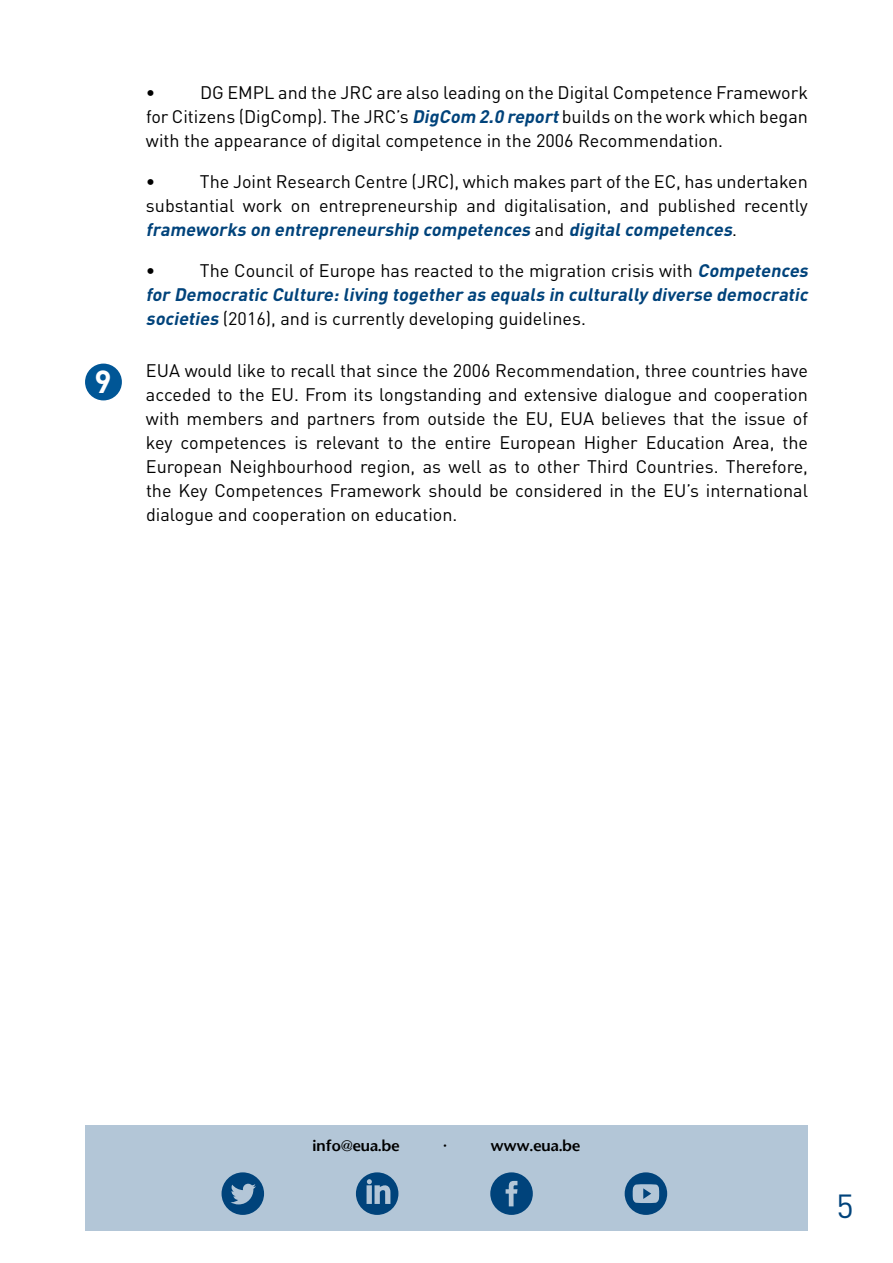
<style>
.page{position:relative;width:893px;height:1263px;background:#fff}
.page>*{position:absolute;margin:0;border:0;box-sizing:border-box;transform-origin:0 0}
.t1{font:33px "DIN Pro";color:#00437b}
.t2{font:700 31.5px "DIN Pro";color:#fff}
.t3{font:18px/24px "DIN Pro";color:#000;text-align:justify}
.t4{font:15px "Stone Sans Semi Boold";letter-spacing:-.025em;color:#000}
.s1{font-weight:700;font-style:italic;color:#00437b}
</style>
<div class="page">
<div style="left:85px;top:1125px;width:723px;height:106px;background:#b3c6d7"></div>
<svg style="left:222px;top:1172px;width:42px;height:43px"></svg>
<svg style="left:356px;top:1172px;width:42px;height:43px"></svg>
<svg style="left:490px;top:1172px;width:43px;height:43px"></svg>
<svg style="left:625px;top:1172px;width:42px;height:43px"></svg>
<div style="left:85px;top:364px;width:37px;height:36px;background:#005696;border-radius:50%"></div>
<p class="t3" style="left:146px;top:80px;width:663px;text-indent:54px">DG EMPL and the JRC are also leading on the Digital Competence Framework for Citizens (DigComp). The JRC’s <span class="s1">DigCom 2.0 report</span>builds on the work which began with the appearance of digital competence in the 2006 Recommendation.</p>
<p class="t3" style="left:146px;top:169px;width:11px">•</p>
<p class="t3" style="left:146px;top:80px;width:11px">•</p>
<p class="t3" style="left:146px;top:169px;width:663px;text-indent:54px">The Joint Research Centre (JRC), which makes part of the EC, has undertaken substantial work on entrepreneurship and digitalisation, and published recently <span class="s1">frameworks on entrepreneurship competences</span> a n d <span class="s1">digitalcompetences</span>.</p>
<p class="t3" style="left:146px;top:258px;width:11px">•</p>
<p class="t3" style="left:146px;top:258px;width:667px;text-indent:54px">The Council of Europe has reacted to the migration crisis with <span class="s1">Competences for Democratic Culture:living together as equals in culturally diverse democratic societies</span> (2016), and is currently developing guidelines.</p>
<h2 class="t2" style="left:95px;top:360px;width:19px">9</h2>
<p class="t3" style="left:146px;top:358px;width:663px">EUA would like to recall that since the 2006 Recommendation, three countries have acceded to the EU. From its longstanding and extensive dialogue and cooperation with members and partners from outside the EU, EUA believes that the issue of key competences is relevant to the entire European Higher Education Area, the European Neighbourhood region, as well as to other Third Countries. Therefore, the Key Competences Framework should be considered in the EU’s international dialogue and cooperation on education.</p>
<p class="t4" style="left:312px;top:1136px;width:89px">info@eua.be</p>
<p class="t4" style="left:443px;top:1136px;width:5px">·</p>
<p class="t4" style="left:490px;top:1136px;width:92px">www.eua.be</p>
<h1 class="t1" style="left:836px;top:1184px;width:19px">5</h1>
</div>
